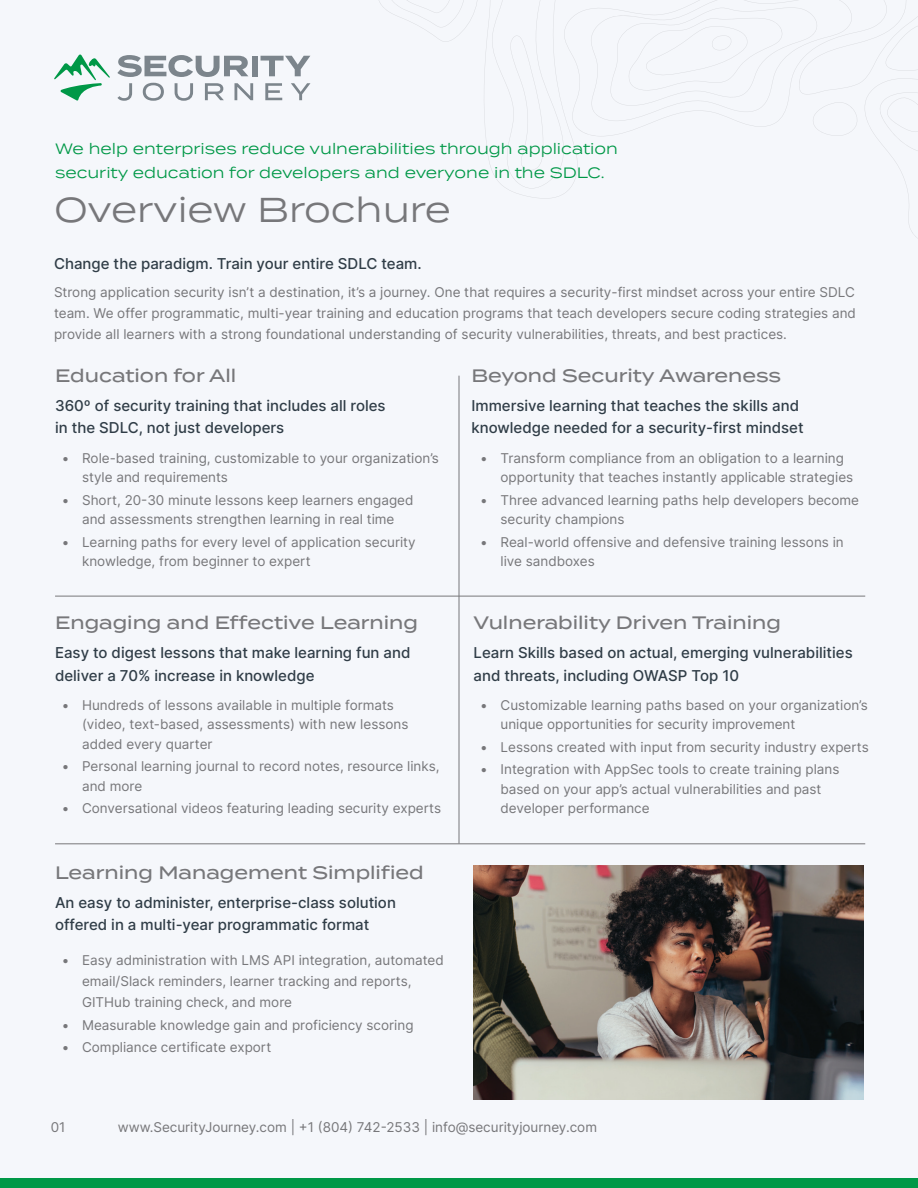
<style>
.page{position:relative;width:918px;height:1188px;background:#f5f7fb}
.page>*{position:absolute;margin:0;border:0;box-sizing:border-box;transform-origin:0 0}
.t1{font:34.5px "Termina";color:#77777a}
.t2{font:500 18px "Termina";color:#77777a}
.t3{font:500 15px/22.5px "Inter";color:#303d47}
.t4{font:15px/24px "Termina";color:#009847}
.t5{font:13.5px/19.5px "Inter";color:#77777a}
</style>
<div class="page">
<div style="left:0;top:1178px;width:918px;height:10px;background:#009847"></div>
<svg style="left:117px;top:55px;width:131px;height:22px"></svg>
<div style="left:252px;top:56px;width:6px;height:20px;background:#7c858c"></div>
<svg style="left:261px;top:56px;width:49px;height:20px"></svg>
<svg style="left:117px;top:83px;width:15px;height:18px"></svg>
<svg style="left:143px;top:83px;width:21px;height:18px"></svg>
<svg style="left:175px;top:83px;width:18px;height:18px"></svg>
<svg style="left:205px;top:83px;width:19px;height:17px"></svg>
<svg style="left:235px;top:83px;width:18px;height:17px"></svg>
<svg style="left:265px;top:83px;width:17px;height:17px"></svg>
<svg style="left:291px;top:83px;width:19px;height:17px"></svg>
<svg style="left:54px;top:55px;width:56px;height:46px"></svg>
<img style="left:473px;top:865px;width:390px;height:234px">
<hr style="left:55px;top:596px;width:810px;height:1px;background:#77777a">
<hr style="left:55px;top:844px;width:810px;height:1px;background:#77777a">
<hr style="left:459px;top:376px;width:1px;height:468px;background:#77777a">
<svg style="left:379px;top:0;width:200px;height:199px"></svg>
<svg style="left:590px;top:0;width:328px;height:238px"></svg>
<p class="t4" style="left:55px;top:136px;width:565px">We help enterprises reduce vulnerabilities through application security education for developers and everyone in the SDLC.</p>
<p class="t1" style="left:54px;top:185px;width:398px">Overview Brochure</p>
<p class="t3" style="left:54px;top:252px;width:369px">Change the paradigm. Train your entire SDLC team.</p>
<p class="t5" style="left:54px;top:282px;width:803px;line-height:21px;text-align:justify">Strong application security isn’t a destination, it’s a journey. One that requires a security-first mindset across your entire SDLC team. We offer programmatic, multi-year training and education programs that teach developers secure coding strategies and provide all learners with a strong foundational understanding of security vulnerabilities, threats, and best practices.</p>
<p class="t2" style="left:55px;top:362px;width:183px">Education for All</p>
<p class="t3" style="left:55px;top:394px;width:332px">360º of security training that includes all roles in the SDLC, not just developers</p>
<p class="t5" style="left:82px;top:448px;width:358px;text-indent:-20px">• Role-based training, customizable to your organization’s style and requirements</p>
<p class="t5" style="left:62px;top:490px;width:353px;text-align:center">• Short, 20-30 minute lessons keep learners engaged and assessments strengthen learning in real time</p>
<p class="t5" style="left:82px;top:532px;width:335px;text-indent:-20px">• Learning paths for every level of application security knowledge, from beginner to expert</p>
<p class="t2" style="left:55px;top:610px;width:365px">Engaging and Effective Learning</p>
<p class="t3" style="left:55px;top:641px;width:357px">Easy to digest lessons that make learning fun and deliver a 70% increase in knowledge</p>
<p class="t5" style="left:82px;top:695px;width:328px;text-indent:-20px">• Hundreds of lessons available in multiple formats (video, text-based, assessments) with new lessons added every quarter</p>
<p class="t5" style="left:82px;top:757px;width:359px;text-indent:-20px">• Personal learning journal to record notes, resource links, and more</p>
<p class="t5" style="left:62px;top:799px;width:381px">• Conversational videos featuring leading security experts</p>
<p class="t2" style="left:55px;top:859px;width:370px">Learning Management Simplified</p>
<p class="t3" style="left:55px;top:891px;width:342px">An easy to administer, enterprise-class solution offered in a multi-year programmatic format</p>
<p class="t5" style="left:82px;top:949px;width:363px;line-height:21px;text-indent:-20px">• Easy administration with LMS API integration, automated email/Slack reminders, learner tracking and reports,<br>GITHub training check, and more</p>
<p class="t5" style="left:62px;top:1015px;width:353px">• Measurable knowledge gain and proficiency scoring</p>
<p class="t5" style="left:62px;top:1037px;width:211px">• Compliance certificate export</p>
<p class="t2" style="left:471px;top:362px;width:311px">Beyond Security Awareness</p>
<p class="t3" style="left:471px;top:394px;width:334px">Immersive learning that teaches the skills and knowledge needed for a security-first mindset</p>
<p class="t5" style="left:501px;top:448px;width:354px;text-indent:-20px">• Transform compliance from an obligation to a learning opportunity that teaches instantly applicable strategies</p>
<p class="t5" style="left:501px;top:490px;width:360px;text-indent:-20px">• Three advanced learning paths help developers become security champions</p>
<p class="t5" style="left:501px;top:532px;width:345px;text-indent:-20px">• Real-world offensive and defensive training lessons in live sandboxes</p>
<p class="t2" style="left:474px;top:610px;width:309px">Vulnerability Driven Training</p>
<p class="t3" style="left:474px;top:641px;width:381px">Learn Skills based on actual, emerging vulnerabilities and threats, including OWASP Top 10</p>
<p class="t5" style="left:501px;top:695px;width:369px;text-indent:-20px">• Customizable learning paths based on your organization’s unique opportunities for security improvement</p>
<p class="t5" style="left:480px;top:737px;width:390px">• Lessons created with input from security industry experts</p>
<p class="t5" style="left:501px;top:760px;width:340px;text-indent:-20px">• Integration with AppSec tools to create training plans based on your app’s actual vulnerabilities and past developer performance</p>
<p class="t5" style="left:51px;top:1117px;width:16px">01</p>
<p class="t5" style="left:118px;top:1117px;width:481px">www.SecurityJourney.com | +1 (804) 742-2533 | info@securityjourney.com</p>
</div>
